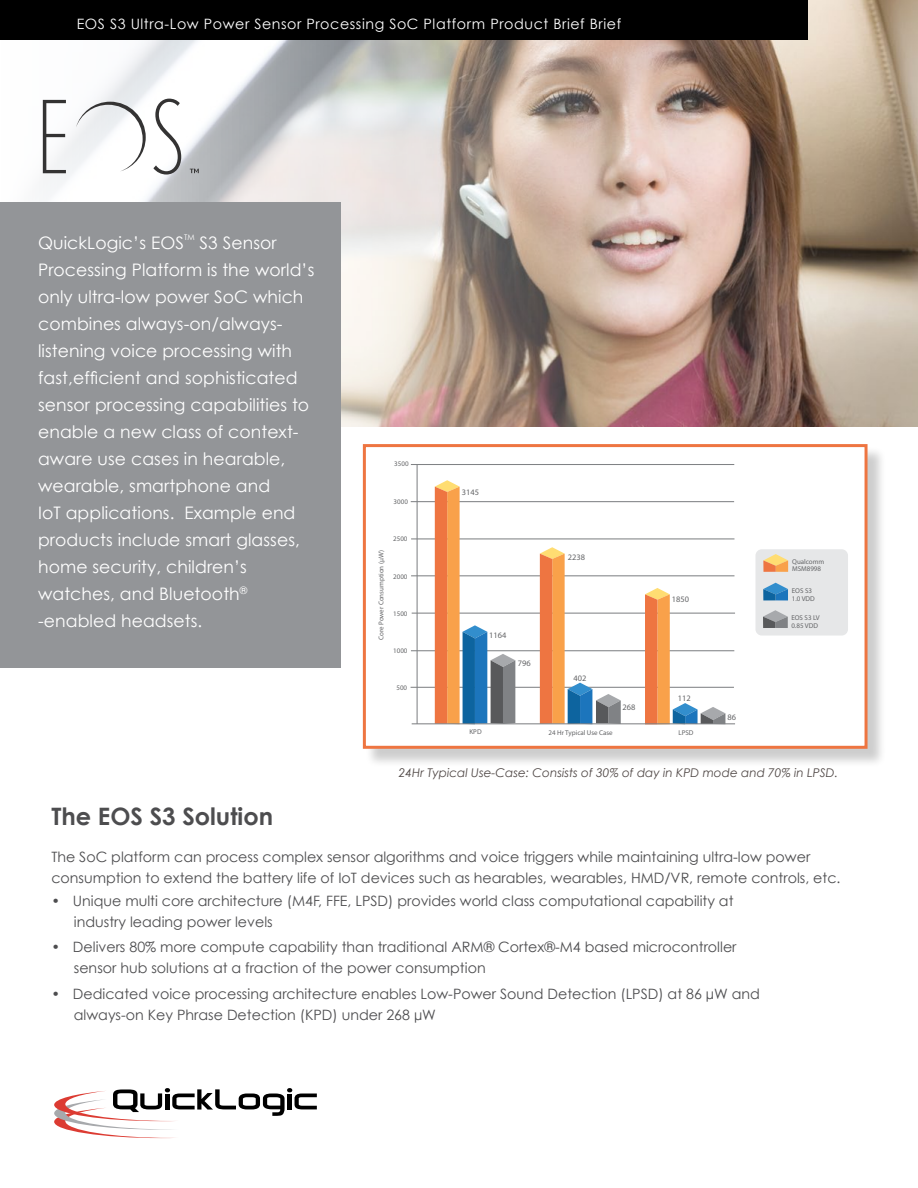
<style>
.page{position:relative;width:918px;height:1188px;background:#fff}
.page>*{position:absolute;margin:0;border:0;box-sizing:border-box;transform-origin:0 0}
.t1{font:700 24px "Century Gothic";color:#4d4d4f}
.t2{font:17.25px/27px "Century Gothic";letter-spacing:.005em;color:#fff}
.t3{font:14.25px/21px "Century Gothic";color:#4d4d4f}
.t4{font:14.25px "Century Gothic";letter-spacing:.04em;color:#fff}
.t5{font:italic 12px "Century Gothic";color:#504846}
.t6{font:8.4px "Myriad Pro";color:#636466}
.t7{font:7.8px "Century Gothic";color:#fff}
.t8{font:7.05px/7.9px "Myriad Pro";color:#636466}
</style>
<div class="page">
<img style="left:42px;top:0;width:876px;height:427px">
<div style="left:0;top:202px;width:340px;height:466px;background:#939598"></div>
<svg style="left:153px;top:99px;width:28px;height:76px"></svg>
<svg style="left:76px;top:102px;width:70px;height:69px"></svg>
<svg style="left:43px;top:100px;width:23px;height:73px"></svg>
<svg style="left:190px;top:169px;width:9px;height:4px"></svg>
<div style="left:0;top:0;width:808px;height:40px;background:#000"></div>
<svg style="left:54px;top:1088px;width:263px;height:50px"></svg>
<div style="left:365px;top:446px;width:522px;height:322px;background:#000;opacity:.2"></div>
<div style="left:364px;top:446px;width:502px;height:301px;background:#fff"></div>
<div style="left:755px;top:549px;width:93px;height:87px;background:#e6e7e8;border-radius:6px"></div>
<hr style="left:412px;top:613px;width:323px;height:1px;background:#808285">
<hr style="left:411px;top:650px;width:323px;height:1px;background:#808285">
<hr style="left:411px;top:687px;width:323px;height:1px;background:#808285">
<hr style="left:411px;top:575px;width:323px;height:1px;background:#808285">
<hr style="left:411px;top:538px;width:323px;height:1px;background:#808285">
<hr style="left:411px;top:501px;width:323px;height:1px;background:#808285">
<svg style="left:645px;top:588px;width:80px;height:135px"></svg>
<svg style="left:540px;top:547px;width:81px;height:176px"></svg>
<svg style="left:435px;top:480px;width:80px;height:243px"></svg>
<svg style="left:763px;top:583px;width:25px;height:17px"></svg>
<svg style="left:763px;top:610px;width:25px;height:18px"></svg>
<svg style="left:763px;top:554px;width:25px;height:18px"></svg>
<hr style="left:411px;top:464px;width:323px;height:1px;background:#808285">
<hr style="left:412px;top:723px;width:323px;height:1px;background:#808285">
<hr style="left:417px;top:464px;width:1px;height:260px;background:#808285">
<div style="left:363px;top:444px;width:505px;height:305px;border:3px solid #ee7541"></div>
<p class="t4" style="left:77px;top:15px;width:546px">EOS S3 Ultra-Low Power Sensor Processing SoC Platform Product Brief Brief</p>
<p class="t2" style="left:38px;top:229px;width:147px">QuickLogic’s EOS</p>
<p class="t7" style="left:184px;top:232px;width:12px">TM</p>
<p class="t2" style="left:38px;top:229px;width:278px;text-indent:162px">S3 Sensor<br>Processing Platform is the world’s only ultra-low power SoC which combines always-on/always&shy;listening voice processing with fast,efficient and sophisticated sensor processing capabilities to enable a new class of context&shy;aware use cases in hearable, wearable, smartphone and<br>IoT applications. Example end products include smart glasses, home security, children’s watches, and Bluetooth<sup>® </sup>-enabled headsets.</p>
<p class="t8" style="left:394px;top:460px;width:16px">3500</p>
<p class="t8" style="left:394px;top:498px;width:16px">3000</p>
<p class="t8" style="left:393px;top:535px;width:16px">2500</p>
<p class="t6" style="left:462px;top:487px;width:19px">3145</p>
<p class="t8" style="left:377px;top:640px;width:91px;rotate:-90deg">Core Power Consumption (µW)</p>
<p class="t8" style="left:792px;top:558px;width:34px;line-height:7.4px">Qualcomm<br>MSM8998</p>
<p class="t6" style="left:568px;top:552px;width:19px">2238</p>
<p class="t8" style="left:393px;top:572px;width:16px">2000</p>
<p class="t8" style="left:792px;top:586px;width:25px">EOS S3<br>1.0 VDD</p>
<p class="t8" style="left:791px;top:614px;width:30px">EOS S3 LV<br>0.85 VDD</p>
<p class="t6" style="left:672px;top:594px;width:19px">1850</p>
<p class="t8" style="left:393px;top:610px;width:16px">1500</p>
<p class="t6" style="left:489px;top:630px;width:19px">1164</p>
<p class="t8" style="left:393px;top:647px;width:16px">1000</p>
<p class="t8" style="left:396px;top:684px;width:12px">500</p>
<p class="t6" style="left:518px;top:658px;width:14px">796</p>
<p class="t6" style="left:573px;top:673px;width:14px">402</p>
<p class="t6" style="left:623px;top:702px;width:14px">268</p>
<p class="t6" style="left:678px;top:693px;width:14px">112</p>
<p class="t8" style="left:470px;top:728px;width:14px">KPD</p>
<p class="t8" style="left:549px;top:728px;width:66px">24 Hr Typical Use Case</p>
<p class="t8" style="left:679px;top:728px;width:17px">LPSD</p>
<p class="t6" style="left:728px;top:712px;width:10px">86</p>
<p class="t5" style="left:399px;top:765px;width:441px">24Hr Typical Use-Case: Consists of 30% of day in KPD mode and 70% in LPSD.</p>
<h1 class="t1" style="left:51px;top:801px;width:223px">The EOS S3 Solution</h1>
<p class="t3" style="left:51px;top:846px;width:791px">The SoC platform can process complex sensor algorithms and voice triggers while maintaining ultra-low power consumption to extend the battery life of IoT devices such as hearables, wearables, HMD/VR, remote controls, etc.</p>
<p class="t3" style="left:74px;top:890px;width:661px;text-indent:-23px">• Unique multi core architecture (M4F, FFE, LPSD) provides world class computational capability at industry leading power levels</p>
<p class="t3" style="left:74px;top:936px;width:664px;text-indent:-23px">• Delivers 80% more compute capability than traditional ARM® Cortex®-M4 based microcontroller sensor hub solutions at a fraction of the power consumption</p>
<p class="t3" style="left:74px;top:983px;width:688px;text-indent:-23px">• Dedicated voice processing architecture enables Low-Power Sound Detection (LPSD) at 86 μW and always-on Key Phrase Detection (KPD) under 268 μW</p>
</div>
